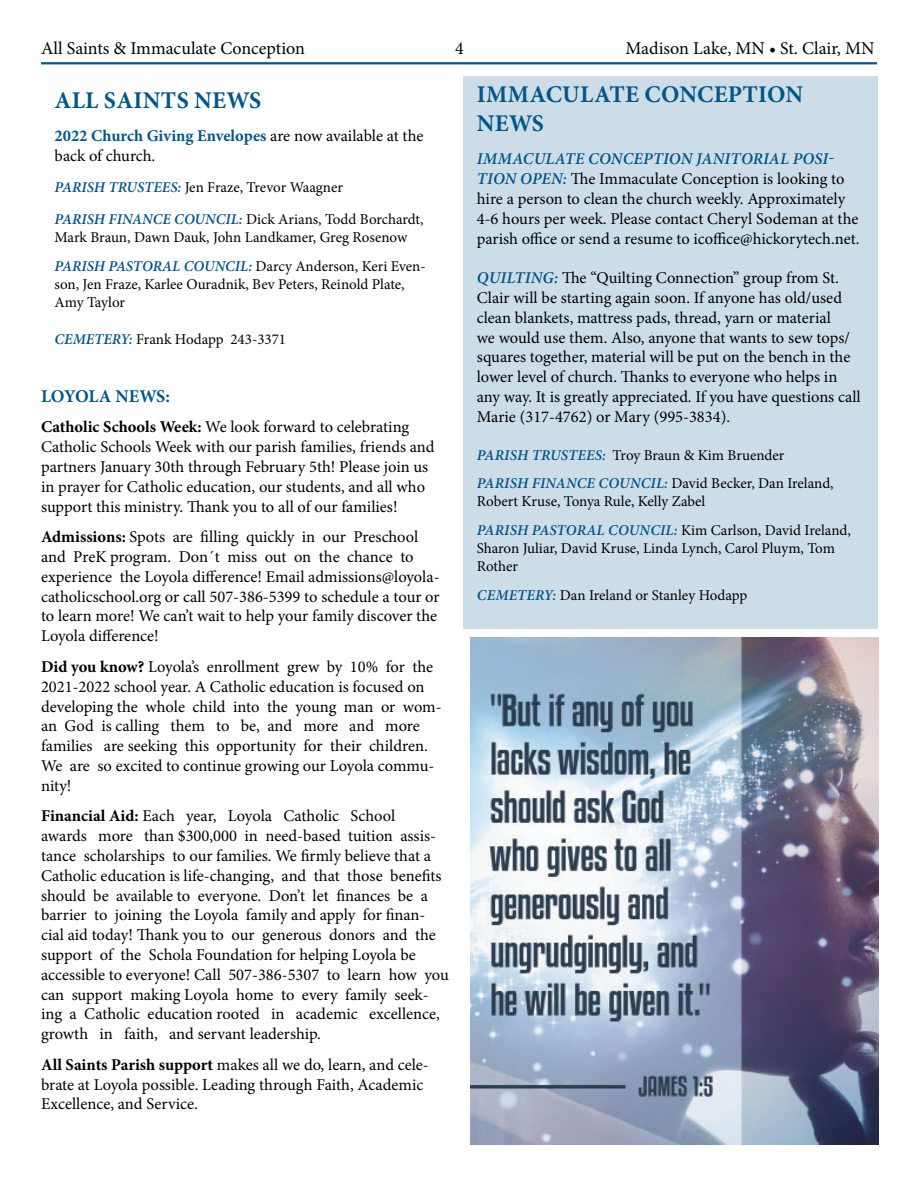
<style>
.page{position:relative;width:918px;height:1188px;background:#fff}
.page>*{position:absolute;margin:0;border:0;box-sizing:border-box;transform-origin:0 0}
.t1{font:700 24px/28.8px "Minion Pro";letter-spacing:.01em;color:#00558b}
.t2{font:18px "Bkbhkr Minion Pro";color:#000}
.t3{font:700 18px "Minion Pro";color:#00558b}
.t4{font:16.5px/19.8px "Tvsycd Minion Pro";color:#000}
.t5{font:700 16.5px "Minion Pro";color:#00558b}
.t6{font:italic 600 16.5px "Minion Pro";letter-spacing:.01em;color:#00558b}
.t7{font:15px/18px "Tvsycd Minion Pro";letter-spacing:-.005em;color:#000}
.t8{font:italic 600 15px "Minion Pro";letter-spacing:-.005em;color:#00558b}
.s1{font-family:"Tvsycd Minion Pro";font-weight:400;color:#000}
.s2{font-family:"Minion Pro";font-weight:600;font-style:italic;color:#00558b}
.s3{font-family:"Minion Pro";font-weight:700}
</style>
<div class="page">
<hr style="left:41px;top:62px;width:836px;height:2px;background:#00558b">
<div style="left:463px;top:76px;width:415px;height:553px;background:#cddde8"></div>
<img style="left:470px;top:637px;width:408px;height:508px">
<p class="t2" style="left:41px;top:36px;width:265px">All Saints &amp; Immaculate Conception</p>
<p class="t2" style="left:455px;top:36px;width:10px">4</p>
<p class="t2" style="left:626px;top:36px;width:250px">Madison Lake, MN • St. Clair, MN</p>
<h1 class="t1" style="left:55px;top:85px;width:205px">all saints news</h1>
<p class="t5" style="left:55px;top:124px;width:370px">2022 Church Giving Envelopes <span class="s1">are now available at the</span></p>
<p class="t4" style="left:55px;top:146px;width:102px">back of church.</p>
<p class="t8" style="left:55px;top:177px;width:65px">PARISH TRU</p>
<p class="t7" style="left:137px;top:179px;width:207px"><span class="s2">STEES:</span> Jen Fraze, Trevor Waagner</p>
<p class="t8" style="left:55px;top:208px;width:79px">PAR ISH FINANCE</p>
<p class="t8" style="left:174px;top:208px;width:12px">COUNC</p>
<h1 class="t1" style="left:477px;top:80px;width:328px">immaculate conception neWS</h1>
<p class="t6" style="left:477px;top:147px;width:359px">IMMACULATE CONCEPTION JANITORIAL POSI-</p>
<p class="t4" style="left:477px;top:169px;width:384px"><span class="s2">TION OPEN:</span> The Immaculate Conception is looking to hire a person to clean the church weekly. Approximately 4-6 hours per week. Please contact Cheryl Sodeman at the parish office or send a resume to icoffice@hickorytech.net.</p>
<p class="t4" style="left:477px;top:268px;width:385px"><span class="s2">QUILTING:</span> The “Quilting Connection” group from St.<br>Clair will be starting again soon. If anyone has old/used clean blankets, mattress pads, thread, yarn or material<br>we would use them. Also, anyone that wants to sew tops/ squares together, material will be put on the bench in the lower level of church. Thanks to everyone who helps in any way. It is greatly appreciated. If you have questions call Marie (317-4762) or Mary (995-3834).</p>
<p class="t7" style="left:477px;top:440px;width:358px;line-height:28.8px"><span class="s2">PARISH TRUSTEES:</span> Troy Braun &amp; Kim Bruender<br><span class="s2">PARISH FINANCE COUNCIL :</span> David Becker, Dan Ireland,</p>
<p class="t7" style="left:477px;top:487px;width:375px;line-height:28.8px">Robert Kruse, Tonya Rule, Kelly Zabel<br><span class="s2">PARISH PASTORAL COUNCIL:</span> Kim Carlson, David Ireland,</p>
<p class="t7" style="left:477px;top:539px;width:360px">Sharon Juliar, David Kruse, Linda Lynch, Carol Pluym, Tom<br>Rother</p>
<p class="t8" style="left:477px;top:585px;width:11px">CEMETER</p>
<p class="t7" style="left:544px;top:586px;width:205px"><span class="s2">Y:</span> Dan Ireland or Stanley Hodapp</p>
<p class="t7" style="left:55px;top:210px;width:371px;text-indent:171px"><span class="s2">IL:</span> Dick Arians, Todd Borchardt,<br>Mark Braun, Dawn Dauk, John Landkamer, Greg Rosenow</p>
<p class="t8" style="left:55px;top:255px;width:89px">PARISH PASTORA</p>
<p class="t8" style="left:172px;top:255px;width:23px">L COUNC</p>
<p class="t7" style="left:55px;top:257px;width:373px;text-indent:180px"><span class="s2">IL:</span> Darcy Anderson, Keri Even&shy;son, Jen Fraze, Karlee Ouradnik, Bev Peters, Reinold Plate,<br>Amy Taylor</p>
<p class="t8" style="left:55px;top:329px;width:11px">CEMETER</p>
<p class="t7" style="left:120px;top:331px;width:167px"><span class="s2">Y:</span> Frank Hodapp 243-3371</p>
<p class="t3" style="left:41px;top:383px;width:13px">LOYOL</p>
<p class="t3" style="left:99px;top:383px;width:32px">A NEW</p>
<p class="t3" style="left:156px;top:383px;width:15px">S:</p>
<p class="t4" style="left:41px;top:417px;width:395px"><span class="s3">Catholic Schools Week:</span> We look forward to celebrating Catholic Schools Week with our parish families, friends and partners January 30th through February 5th! Please join us in prayer for Catholic education, our students, and all who support this ministry. Thank you to all of our families!</p>
<p class="t4" style="left:41px;top:527px;width:400px"><span class="s3">Admissions:</span> Spots are filling quickly in our Preschool and PreK program. Don´t miss out on the chance to experience the Loyola difference! Email admissions@loyola&shy;catholicschool.org or call 507-386-5399 to schedule a tour or to learn more! We can’t wait to help your family discover the Loyola difference!</p>
<p class="t4" style="left:41px;top:657px;width:402px"><span class="s3">Did you know?</span> Loyola’s enrollment grew by 10% for the 2021-2022 school year. A Catholic education is focused on developing the whole child into the young man or wom&shy;an God is calling them to be, and more and more families are seeking this opportunity for their children.<br>We are so excited to continue growing our Loyola commu&shy;nity!</p>
<p class="t4" style="left:41px;top:806px;width:409px"><span class="s3">Financial Aid:</span> Each year, Loyola Catholic School<br>awards more than $300,000 in need-based tuition assis&shy;tance scholarships to our families. We firmly believe that a Catholic education is life-changing, and that those benefits should be available to everyone. Don’t let finances be a barrier to joining the Loyola family and apply for finan&shy;cial aid today! Thank you to our generous donors and the support of the Schola Foundation for helping Loyola be accessible to everyone! Call 507-386-5307 to learn how you can support making Loyola home to every family seek&shy;ing a Catholic education rooted in academic excellence, growth in faith, and servant leadership.</p>
<p class="t4" style="left:41px;top:1055px;width:389px"><span class="s3">All Saints Parish support</span> makes all we do, learn, and cele&shy;brate at Loyola possible. Leading through Faith, Academic<br>Excellence, and Service.</p>
</div>
